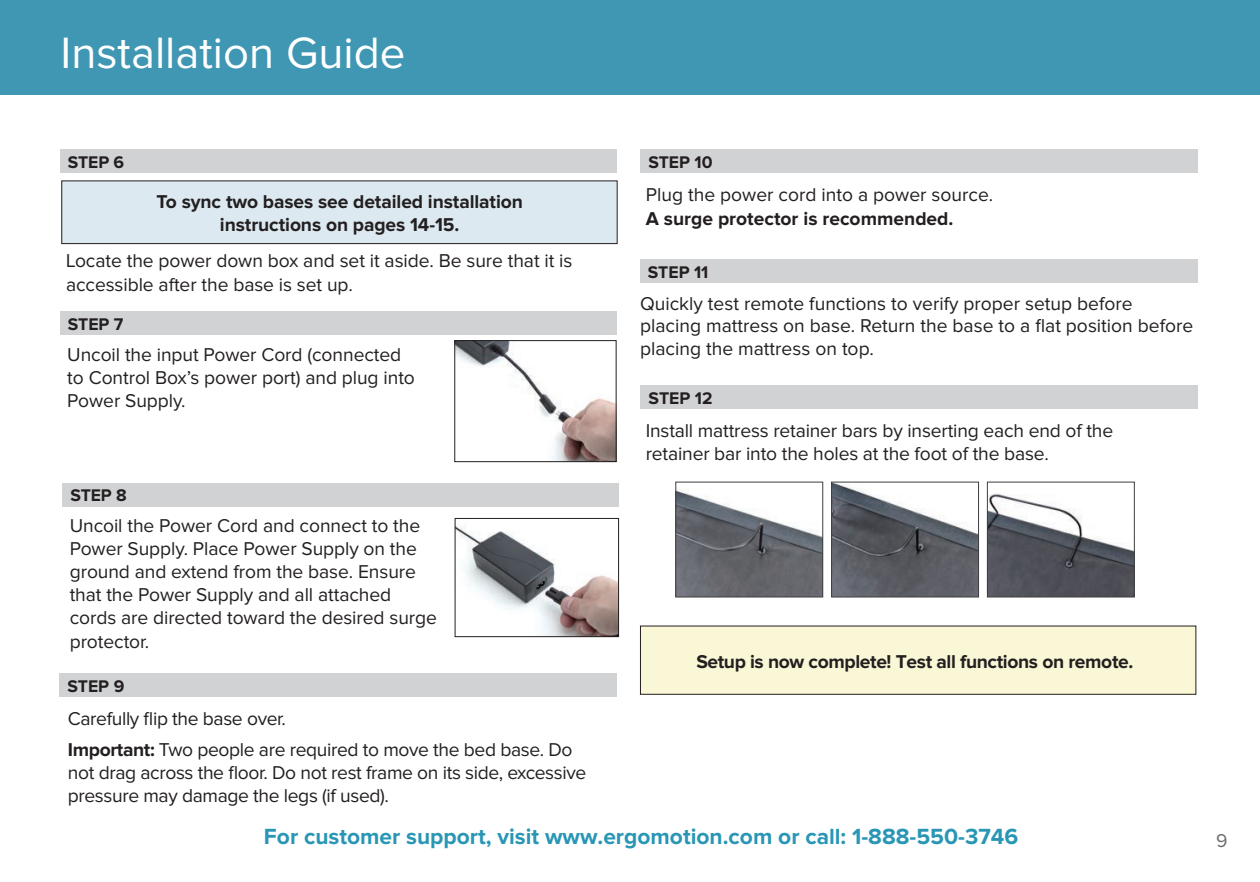
<style>
.page{position:relative;width:1260px;height:882px;background:#fff}
.page>*{position:absolute;margin:0;border:0;box-sizing:border-box;transform-origin:0 0}
.t1{font:45.5px "Proxima Nova";color:#fff}
.t2{font:700 22.75px "Proxima Nova";color:#2896b4}
.t3{font:19.25px/23.1px "Proxima Nova";letter-spacing:-.005em;color:#231f20}
.t4{font:700 19.25px/23.1px "Proxima Nova";letter-spacing:-.005em;color:#231f20;text-align:center}
.t5{font:19.25px "Proxima Nova";color:#6c6d70}
.t6{font:700 17.5px "Proxima Nova";letter-spacing:-.005em;color:#231f20}
.s1{font-weight:700}
</style>
<div class="page">
<img style="left:989px;top:494px;width:144px;height:101px">
<img style="left:678px;top:489px;width:143px;height:106px">
<img style="left:833px;top:484px;width:144px;height:111px">
<div style="left:0;top:0;width:1260px;height:94px;background:#3f97b4"></div>
<div style="left:60px;top:673px;width:557px;height:24px;background:#d1d2d4"></div>
<div style="left:641px;top:149px;width:557px;height:24px;background:#d1d2d4"></div>
<div style="left:640px;top:259px;width:557px;height:23px;background:#d1d2d4"></div>
<div style="left:641px;top:385px;width:557px;height:24px;background:#d1d2d4"></div>
<div style="left:640px;top:626px;width:556px;height:68px;background:#f9f7d5"></div>
<div style="left:640px;top:626px;width:556px;height:69px;border:1px solid #231f20"></div>
<div style="left:60px;top:149px;width:556px;height:24px;background:#d1d2d4"></div>
<div style="left:60px;top:311px;width:556px;height:24px;background:#d1d2d4"></div>
<div style="left:63px;top:483px;width:556px;height:23px;background:#d1d2d4"></div>
<div style="left:62px;top:181px;width:555px;height:63px;background:#dce9f0"></div>
<div style="left:61px;top:180px;width:557px;height:64px;border:1px solid #231f20"></div>
<img style="left:456px;top:342px;width:159px;height:118px">
<div style="left:454px;top:340px;width:163px;height:122px;border:1px solid #231f20"></div>
<img style="left:457px;top:525px;width:160px;height:110px">
<div style="left:455px;top:518px;width:164px;height:119px;border:1px solid #231f20"></div>
<div style="left:831px;top:482px;width:148px;height:115px;border:1px solid #3e3e3f"></div>
<div style="left:676px;top:482px;width:147px;height:115px;border:1px solid #3e3e3f"></div>
<div style="left:987px;top:482px;width:148px;height:115px;border:1px solid #3e3e3f"></div>
<h1 class="t1" style="left:60px;top:33px;width:347px">Installation Guide</h1>
<p class="t6" style="left:68px;top:154px;width:58px">STEP 6</p>
<p class="t4" style="left:157px;top:191px;width:368px">To sync two bases see detailed installation instructions on pages 14-15.</p>
<p class="t3" style="left:66px;top:250px;width:508px">Locate the power down box and set it aside. Be sure that it is accessible after the base is set up.</p>
<p class="t6" style="left:68px;top:316px;width:57px">STEP 7</p>
<p class="t3" style="left:67px;top:343px;width:349px">Uncoil the input Power Cord (connected to Control Box’s power port) and plug into<br>Power Supply.</p>
<p class="t6" style="left:70px;top:488px;width:58px">STEP 8</p>
<p class="t3" style="left:70px;top:515px;width:369px">Uncoil the Power Cord and connect to the Power Supply. Place Power Supply on the ground and extend from the base. Ensure that the Power Supply and all attached cords are directed toward the desired surge protector.</p>
<p class="t6" style="left:67px;top:678px;width:58px">STEP 9</p>
<p class="t3" style="left:68px;top:704px;width:506px;line-height:30.6px">Carefully flip the base over.<br><span class="s1">Important:</span> Two people are required to move the bed base. Do</p>
<p class="t3" style="left:68px;top:762px;width:520px">not drag across the floor. Do not rest frame on its side, excessive pressure may damage the legs (if used).</p>
<p class="t6" style="left:648px;top:154px;width:66px">STEP 10</p>
<p class="t3" style="left:646px;top:184px;width:349px">Plug the power cord into a power source.</p>
<p class="t4" style="left:646px;top:207px;width:309px">A surge protector is recommended.</p>
<p class="t6" style="left:648px;top:264px;width:62px">STEP 11</p>
<p class="t3" style="left:640px;top:293px;width:555px">Quickly test remote functions to verify proper setup before placing mattress on base. Return the base to a flat position before placing the mattress on top.</p>
<p class="t6" style="left:649px;top:390px;width:65px">STEP 12</p>
<p class="t3" style="left:646px;top:420px;width:469px">Install mattress retainer bars by inserting each end of the retainer bar into the holes at the foot of the base.</p>
<p class="t4" style="left:696px;top:651px;width:439px">Setup is now complete! Test all functions on remote.</p>
<p class="t2" style="left:264px;top:826px;width:756px">For customer support, visit www.ergomotion.com or call: 1-888-550-3746</p>
<p class="t5" style="left:1216px;top:832px;width:13px">9</p>
</div>
